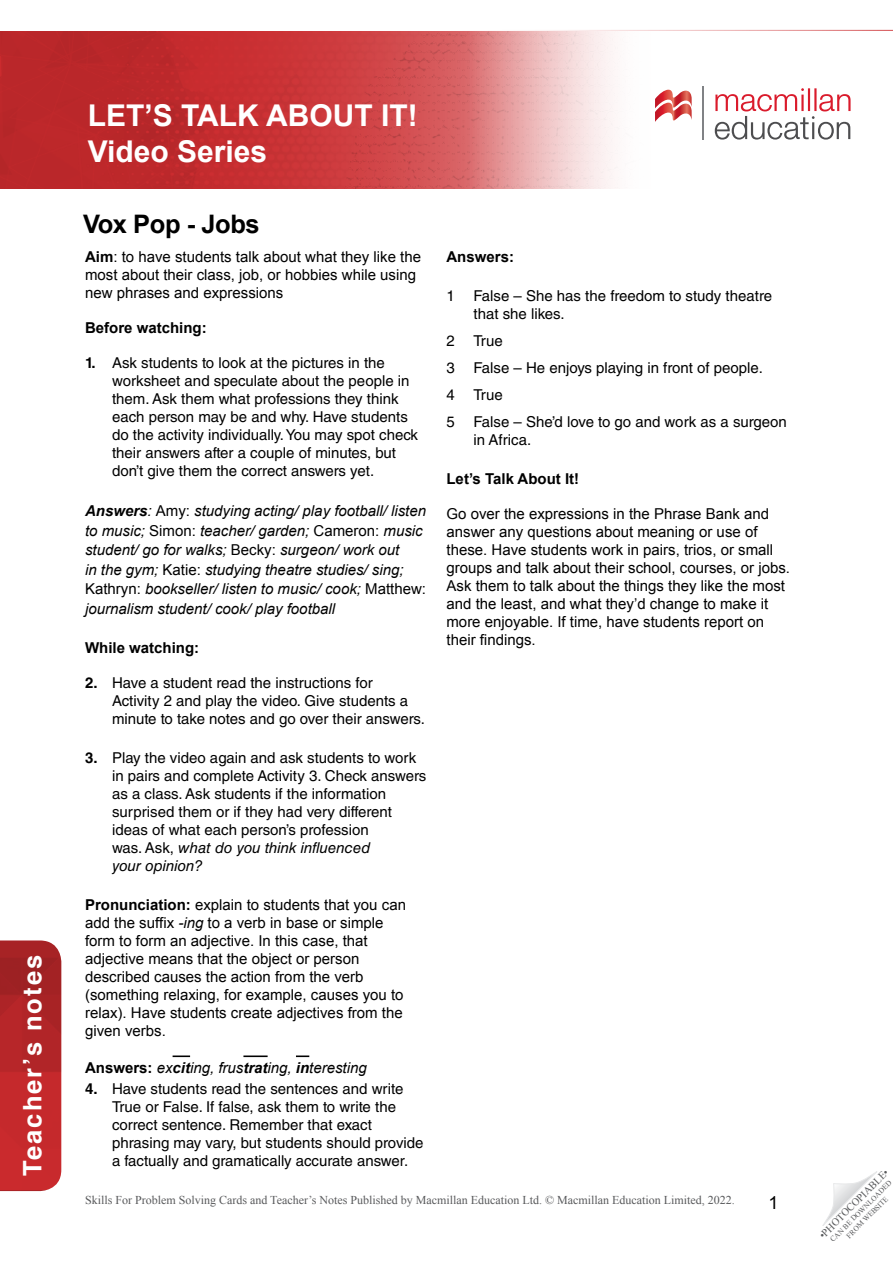
<style>
.page{position:relative;width:893px;height:1263px;background:#fff}
.page>*{position:absolute;margin:0;border:0;box-sizing:border-box;transform-origin:0 0}
.t1{font:700 30px/36px "Arial";color:#fff}
.t2{font:700 25.5px "Helvetica";letter-spacing:.08em;color:#fff}
.Article_Title{font:700 25.5px "Arial";letter-spacing:-.015em;color:#000}
.t3{font:18px "Arial";color:#000}
.WS__Body_text_number{font:15px/18px "Helvetica LT Std";color:#000}
.Intro_box_regular{font:15px/18px "Arial";color:#000}
.TN__Body_text{font:italic 15px/19.5px "Arial";color:#000}
.TN__Body_text-2{font:15px/18px "Arial";color:#000}
.Article_Title-2{font:15px/18px "Arial";color:#000}
.Intro_box_regular-2{font:700 15px "Arial";color:#000}
.Article_Title-3{font:700 15px "Arial";color:#000}
.TN__Body_text-3{font:700 15px "Arial";color:#000}
.t4{font:12px "Times New Roman";color:#58595b}
.t5{font:10.5px "Times New Roman";color:#58595b}
.t6{font:7.5px/9px "Times New Roman";color:#58595b;text-align:center}
.s1{font-weight:700}
.s2{font-style:normal}
.s3{font-style:italic}
.s4{font-weight:700;font-style:normal}
</style>
<div class="page">
<svg style="left:822px;top:1171px;width:55px;height:55px"></svg>
<img style="left:0;top:940px;width:61px;height:251px">
<img style="left:0;top:31px;width:287px;height:157px">
<svg style="left:287px;top:31px;width:564px;height:158px"></svg>
<svg style="left:655px;top:89px;width:37px;height:34px"></svg>
<hr style="left:703px;top:86px;width:1px;height:54px;background:#808285">
<svg style="left:715px;top:88px;width:135px;height:52px"></svg>
<hr style="left:0;top:30px;width:893px;height:1px;background:#cb2b2e">
<svg style="left:173px;top:1055px;width:17px;height:2px"></svg>
<hr style="left:243px;top:1055px;width:25px;height:2px;background:#000">
<svg style="left:296px;top:1055px;width:13px;height:2px"></svg>
<h2 class="t2" style="left:12px;top:1176px;width:222px;rotate:-90deg">Teacher’s notes</h2>
<h1 class="t1" style="left:88px;top:98px;width:331px">LET’S TALK ABOUT IT!<br>Video Series</h1>
<p class="Article_Title" style="left:83px;top:207px;width:178px">Vox Pop - Jobs</p>
<p class="Article_Title-2" style="left:85px;top:248px;width:338px"><span class="s1">Aim</span>: to have students talk about what they like the most about their class, job, or hobbies while using new phrases and expressions</p>
<p class="Article_Title-3" style="left:85px;top:318px;width:123px">Before watching:</p>
<p class="WS__Body_text_number" style="left:112px;top:354px;width:308px;text-indent:-27px"><span class="s1">1.</span> Ask students to look at the pictures in the worksheet and speculate about the people in them. Ask them what professions they think each person may be and why. Have students do the activity individually. You may spot check their answers after a couple of minutes, but don’t give them the correct answers yet.</p>
<p class="TN__Body_text" style="left:85px;top:502px;width:342px"><span class="s1">Answers</span>: <span class="s2">Amy:</span> studying acting/ play football/ listen to music; <span class="s2">Simon:</span> teacher/ garden; <span class="s2">Cameron:</span> music student/ go for walks; <span class="s2">Becky:</span> surgeon/ work out<br>in the gym; <span class="s2">Katie:</span> studying theatre studies/ sing; <span class="s2">Kathryn:</span> bookseller/ listen to music/ cook; <span class="s2">Matthew: </span>journalism student/ cook/ play football</p>
<p class="Intro_box_regular-2" style="left:85px;top:638px;width:116px">While watching:</p>
<p class="WS__Body_text_number" style="left:112px;top:674px;width:314px;text-indent:-27px"><span class="s1">2.</span> Have a student read the instructions for<br>Activity 2 and play the video. Give students a minute to take notes and go over their answers.</p>
<p class="WS__Body_text_number" style="left:112px;top:749px;width:316px;text-indent:-27px"><span class="s1">3.</span> Play the video again and ask students to work in pairs and complete Activity 3. Check answers as a class. Ask students if the information surprised them or if they had very different ideas of what each person’s profession<br>was. Ask, <span class="s3">what do you think influenced<br>your opinion?</span></p>
<p class="TN__Body_text-2" style="left:85px;top:896px;width:322px"><span class="s1">Pronunciation:</span> explain to students that you can add the suffix <span class="s3">-ing</span> to a verb in base or simple form to form an adjective. In this case, that adjective means that the object or person described causes the action from the verb (something relaxing, for example, causes you to relax). Have students create adjectives from the given verbs.</p>
<p class="TN__Body_text" style="left:85px;top:1058px;width:283px"><span class="s4">Answers:</span> ex<span class="s1">cit</span>ing, frus<span class="s1">trat</span>ing, <span class="s1">in</span>teresting</p>
<p class="WS__Body_text_number" style="left:112px;top:1080px;width:313px;text-indent:-27px"><span class="s1">4.</span> Have students read the sentences and write True or False. If false, ask them to write the correct sentence. Remember that exact phrasing may vary, but students should provide a factually and gramatically accurate answer.</p>
<p class="TN__Body_text-3" style="left:446px;top:247px;width:69px">Answers:</p>
<p class="WS__Body_text_number" style="left:473px;top:287px;width:300px;text-indent:-27px">1 False – She has the freedom to study theatre that she likes.</p>
<p class="WS__Body_text_number" style="left:446px;top:332px;width:58px">2 True</p>
<p class="WS__Body_text_number" style="left:446px;top:359px;width:318px">3 False – He enjoys playing in front of people.</p>
<p class="WS__Body_text_number" style="left:446px;top:386px;width:58px">4 True</p>
<p class="WS__Body_text_number" style="left:473px;top:413px;width:315px;text-indent:-27px">5 False – She’d love to go and work as a surgeon in Africa.</p>
<p class="Intro_box_regular-2" style="left:446px;top:469px;width:134px">Let’s Talk About It!</p>
<p class="Intro_box_regular" style="left:446px;top:505px;width:345px">Go over the expressions in the Phrase Bank and answer any questions about meaning or use of these. Have students work in pairs, trios, or small groups and talk about their school, courses, or jobs.<br>Ask them to talk about the things they like the most and the least, and what they’d change to make it more enjoyable. If time, have students report on their findings.</p>
<p class="t4" style="left:85px;top:1192px;width:651px">Skills For Problem Solving Cards and Teacher’s Notes Published by Macmillan Education Ltd. © Macmillan Education Limited, 2022.</p>
<p class="t3" style="left:769px;top:1191px;width:12px">1</p>
<p class="t5" style="left:816px;top:1232px;width:95px;rotate:-45deg">•PHOTOCOPIABLE•</p>
<p class="t6" style="left:828px;top:1237px;width:85px;rotate:-45deg">CAN BE DOWNLOADED<br>FROM WEBSITE</p>
</div>
